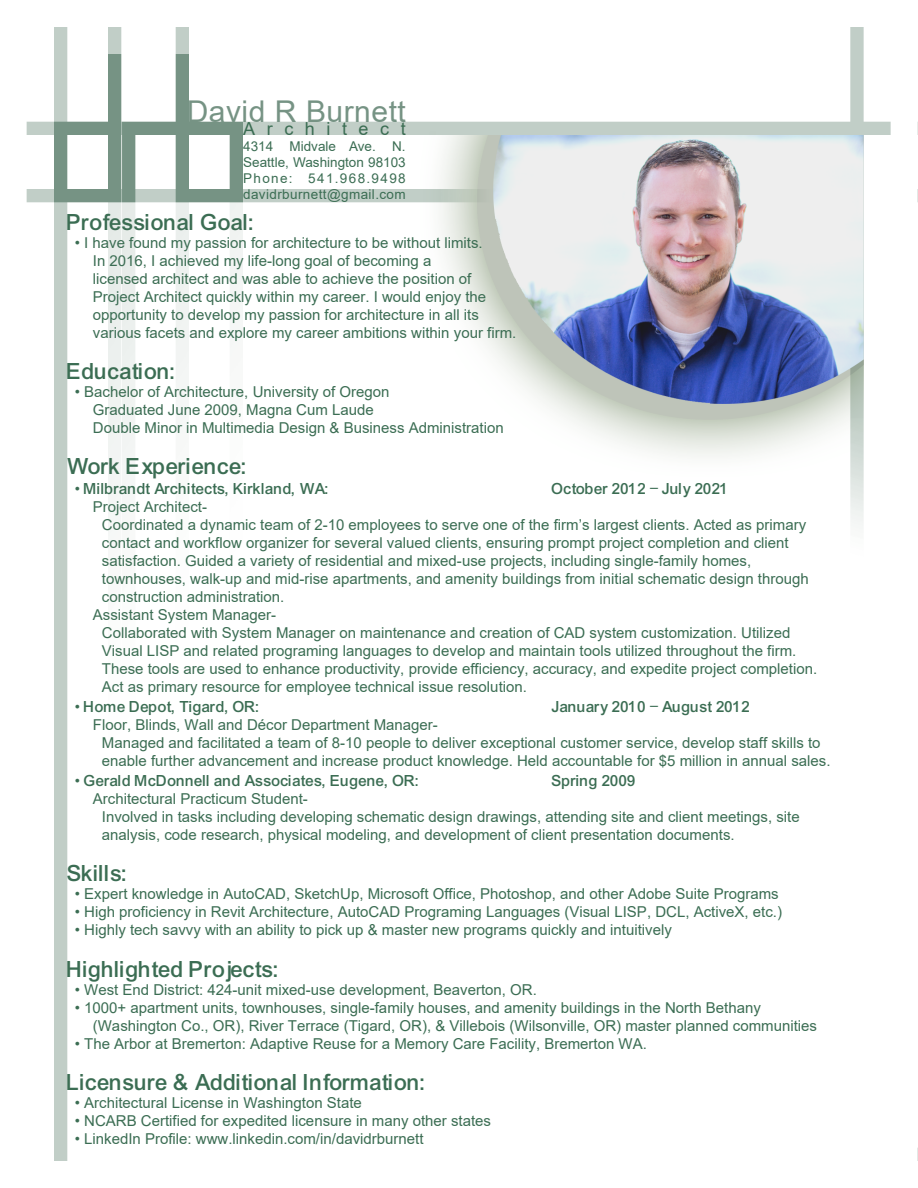
<style>
.page{position:relative;width:918px;height:1188px;background:#fff}
.page>*{position:absolute;margin:0;border:0;box-sizing:border-box;transform-origin:0 0}
.t1{font:30px "Arial";letter-spacing:.02em;color:#769384}
.t2{font:24px "Arial Mdm";color:#3b6d53}
.t3{font:18px "Arial";letter-spacing:.645em;color:#3b6d53}
.t4{font:16.5px "Arial Mdm";color:#3b6d53}
.t5{font:15px/18px "Arial";color:#3b6d53}
.t6{font:13.5px/16px "Arial";letter-spacing:.03em;color:#3b6d53;text-align:justify}
.s1{font-family:"Arial";font-size:15px}
</style>
<div class="page">
<img style="left:26px;top:27px;width:892px;height:1134px">
<h1 class="t1" style="left:187px;top:90px;width:221px">David R Burnett</h1>
<p class="t3" style="left:243px;top:116px;width:164px">Architect</p>
<p class="t6" style="left:243px;top:138px;width:164px">4314 Midvale Ave. N.<br>Seattle, Washington 98103<br>Phone: 541.968.9498 davidrburnett@gmail.com</p>
<h2 class="t2" style="left:67px;top:208px;width:190px">Professional Goal:</h2>
<p class="t5" style="left:93px;top:233px;width:425px;text-indent:-18px">• I have found my passion for architecture to be without limits.<br>In 2016, I achieved my life-long goal of becoming a<br>licensed architect and was able to achieve the position of Project Architect quickly within my career. I would enjoy the opportunity to develop my passion for architecture in all its various facets and explore my career ambitions within your firm.</p>
<h2 class="t2" style="left:67px;top:358px;width:112px">Education:</h2>
<p class="t5" style="left:93px;top:383px;width:412px;text-indent:-18px">• Bachelor of Architecture, University of Oregon<br>Graduated June 2009, Magna Cum Laude<br>Double Minor in Multimedia Design &amp; Business Administration</p>
<h2 class="t2" style="left:67px;top:453px;width:183px">Work Experience:</h2>
<p class="t4" style="left:75px;top:480px;width:257px"><span class="s1">•</span> Milbrandt Architects, Kirkland, WA:</p>
<p class="t4" style="left:552px;top:480px;width:179px">October 2012 – July 2021</p>
<p class="t5" style="left:93px;top:498px;width:116px">Project Architect-</p>
<p class="t5" style="left:102px;top:516px;width:706px">Coordinated a dynamic team of 2-10 employees to serve one of the firm’s largest clients. Acted as primary</p>
<p class="t5" style="left:102px;top:534px;width:688px">contact and workflow organizer for several valued clients, ensuring prompt project completion and client</p>
<p class="t5" style="left:102px;top:552px;width:651px">satisfaction. Guided a variety of residential and mixed-use projects, including single-family homes,</p>
<p class="t5" style="left:102px;top:570px;width:708px">townhouses, walk-up and mid-rise apartments, and amenity buildings from initial schematic design through</p>
<p class="t5" style="left:102px;top:588px;width:184px">construction administration.</p>
<p class="t5" style="left:93px;top:606px;width:185px">Assistant System Manager-</p>
<p class="t5" style="left:102px;top:624px;width:690px">Collaborated with System Manager on maintenance and creation of CAD system customization. Utilized</p>
<p class="t5" style="left:102px;top:642px;width:696px">Visual LISP and related programing languages to develop and maintain tools utilized throughout the firm.</p>
<p class="t5" style="left:102px;top:660px;width:717px">These tools are used to enhance productivity, provide efficiency, accuracy, and expedite project completion.</p>
<p class="t5" style="left:102px;top:678px;width:427px">Act as primary resource for employee technical issue resolution.</p>
<p class="t4" style="left:75px;top:697px;width:188px"><span class="s1">•</span> Home Depot, Tigard, OR:</p>
<p class="t4" style="left:552px;top:697px;width:200px">January 2010 – August 2012</p>
<p class="t5" style="left:102px;top:716px;width:730px;text-indent:-9px">Floor, Blinds, Wall and Décor Department Manager-<br>Managed and facilitated a team of 8-10 people to deliver exceptional customer service, develop staff skills to enable further advancement and increase product knowledge. Held accountable for $5 million in annual sales.</p>
<p class="t4" style="left:75px;top:771px;width:347px"><span class="s1">•</span> Gerald McDonnell and Associates, Eugene, OR:</p>
<p class="t4" style="left:552px;top:771px;width:86px">Spring 2009</p>
<p class="t5" style="left:102px;top:789px;width:699px;text-indent:-9px">Architectural Practicum Student-<br>Involved in tasks including developing schematic design drawings, attending site and client meetings, site analysis, code research, physical modeling, and development of client presentation documents.</p>
<h2 class="t2" style="left:67px;top:860px;width:64px">Skills:</h2>
<p class="t5" style="left:75px;top:885px;width:705px">• Expert knowledge in AutoCAD, SketchUp, Microsoft Office, Photoshop, and other Adobe Suite Programs</p>
<p class="t5" style="left:75px;top:903px;width:709px">• High proficiency in Revit Architecture, AutoCAD Programing Languages (Visual LISP, DCL, ActiveX, etc.)</p>
<p class="t5" style="left:75px;top:921px;width:599px">• Highly tech savvy with an ability to pick up &amp; master new programs quickly and intuitively</p>
<h2 class="t2" style="left:67px;top:955px;width:215px">Highlighted Projects:</h2>
<p class="t5" style="left:75px;top:980px;width:464px">• West End District: 424-unit mixed-use development, Beaverton, OR.</p>
<p class="t5" style="left:93px;top:998px;width:726px;text-indent:-18px">• 1000+ apartment units, townhouses, single-family houses, and amenity buildings in the North Bethany (Washington Co., OR), River Terrace (Tigard, OR), &amp; Villebois (Wilsonville, OR) master planned communities</p>
<p class="t5" style="left:75px;top:1034px;width:574px">• The Arbor at Bremerton: Adaptive Reuse for a Memory Care Facility, Bremerton WA.</p>
<h2 class="t2" style="left:67px;top:1069px;width:362px">Licensure &amp; Additional Information:</h2>
<p class="t5" style="left:75px;top:1094px;width:289px">• Architectural License in Washington State</p>
<p class="t5" style="left:75px;top:1112px;width:418px">• NCARB Certified for expedited licensure in many other states</p>
<p class="t5" style="left:75px;top:1130px;width:350px">• LinkedIn Profile: www.linkedin.com/in/davidrburnett</p>
</div>
